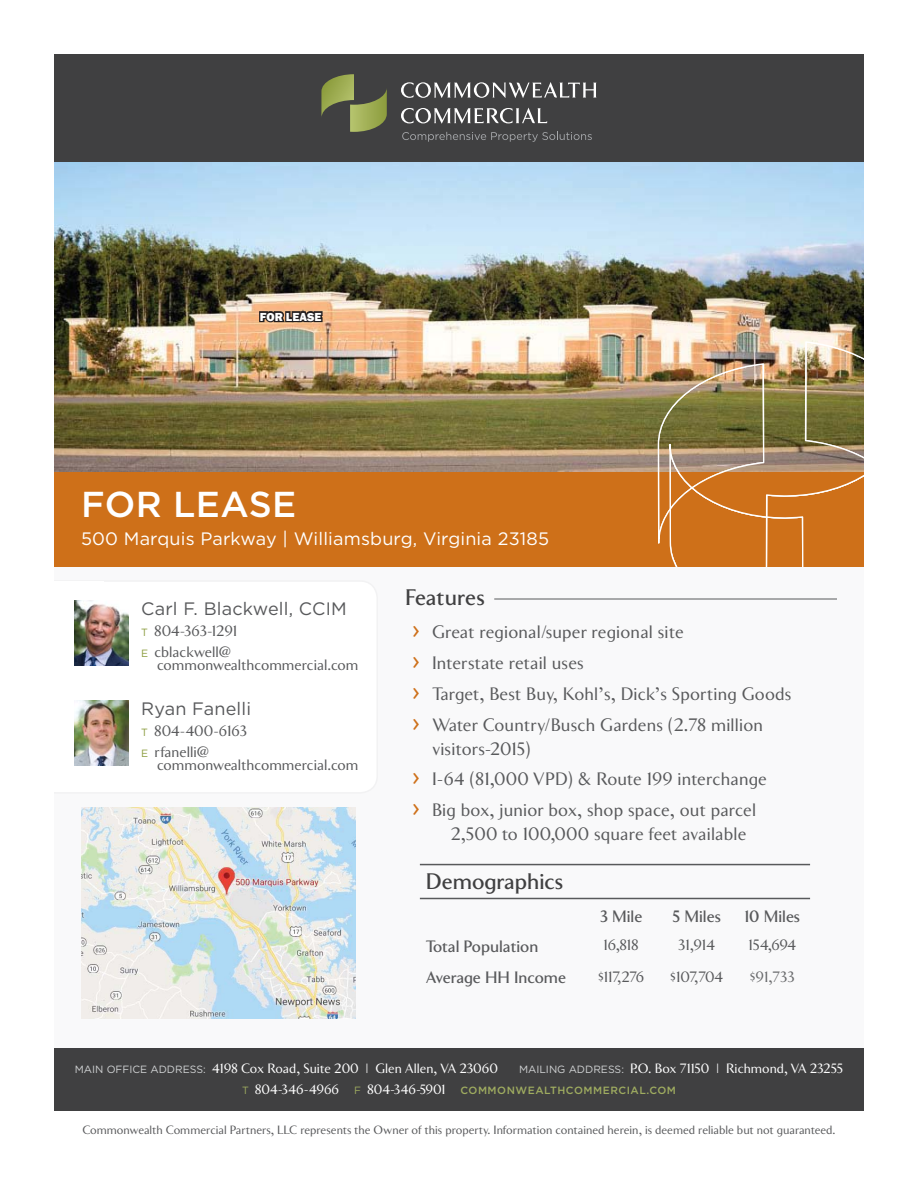
<style>
.page{position:relative;width:918px;height:1188px;background:#fff}
.page>*{position:absolute;margin:0;border:0;box-sizing:border-box;transform-origin:0 0}
.t1{font:500 36px "Gotham";letter-spacing:.01em;color:#fff}
.t2{font:500 22.5px "Clarice";color:#404041}
.t3{font:18px/30.8px "Clarice";letter-spacing:.01em;color:#58595b}
.t4{font:18px "Gotham";letter-spacing:.01em;color:#fff}
.t5{font:18px "Gotham";letter-spacing:.01em;color:#58595b}
.t6{font:500 16.5px "Clarice";color:#58595b}
.t7{font:15px/21px "Clarice";color:#58595b}
.t8{font:15px "Clarice";color:#696a6c}
.t9{font:13.5px "Clarice";color:#fff}
.t10{font:12px "Clarice";color:#58595b}
.t11{font:800 12px "Franklin Gothic";color:#fff}
.t12{font:500 10.5px "Gotham";letter-spacing:.05em;color:#9fac60}
.s1{font-family:"Gotham";font-size:10.5px;color:#8a9b3c}
.s2{font-family:"Gotham";font-size:25.5px;color:#ce7019}
.s3{font-family:"Gotham";font-size:10.5px;color:#d1d3d4}
.s4{font-family:"Gotham";font-size:10.5px;color:#9fac60}
.s5{font-weight:400}
.s6{font-family:"Clarice";font-weight:400;font-size:13.5px;color:#fff}
</style>
<div class="page">
<div style="left:54px;top:472px;width:810px;height:639px;background:#f9f9fa"></div>
<img style="left:54px;top:162px;width:810px;height:310px">
<div style="left:54px;top:472px;width:810px;height:95px;background:#ce7019"></div>
<img style="left:658px;top:342px;width:206px;height:225px">
<div style="left:54px;top:54px;width:810px;height:108px;background:#404041"></div>
<svg style="left:401px;top:82px;width:196px;height:16px"></svg>
<svg style="left:401px;top:108px;width:146px;height:16px"></svg>
<svg style="left:402px;top:132px;width:190px;height:10px"></svg>
<svg style="left:321px;top:74px;width:66px;height:58px"></svg>
<div style="left:54px;top:582px;width:49px;height:210px;background:#fff"></div>
<img style="left:74px;top:601px;width:54px;height:64px">
<img style="left:74px;top:700px;width:54px;height:65px">
<img style="left:81px;top:807px;width:274px;height:212px">
<hr style="left:494px;top:599px;width:343px;height:1px;background:#58595b">
<div style="left:54px;top:1048px;width:810px;height:63px;background:#404041"></div>
<hr style="left:420px;top:864px;width:390px;height:1px;background:#58595b">
<hr style="left:420px;top:898px;width:390px;height:1px;background:#58595b">
<svg style="left:258px;top:309px;width:66px;height:16px"></svg>
<p class="t11" style="left:260px;top:310px;width:63px">FOR LEASE</p>
<h1 class="t1" style="left:81px;top:492px;width:217px">FOR LEASE</h1>
<p class="t4" style="left:81px;top:528px;width:470px">500 Marquis Parkway | Williamsburg, Virginia 23185</p>
<p class="t5" style="left:141px;top:598px;width:207px">Carl F. Blackwell, CCIM</p>
<p class="t7" style="left:141px;top:621px;width:97px"><span class="s1">T</span> 804-363-1291<br><span class="s1">E</span> cblackwell@</p>
<p class="t7" style="left:157px;top:656px;width:203px">commonwealthcommercial.com</p>
<p class="t5" style="left:141px;top:698px;width:111px">Ryan Fanelli</p>
<p class="t7" style="left:141px;top:721px;width:108px"><span class="s1">T</span> 804-400-6163<br><span class="s1">E</span> rfanelli@</p>
<p class="t7" style="left:157px;top:756px;width:203px">commonwealthcommercial.com</p>
<p class="t2" style="left:405px;top:584px;width:81px">Features</p>
<p class="t3" style="left:412px;top:618px;width:381px"><span class="s2">›</span> Great regional/super regional site<br><span class="s2">›</span> Interstate retail uses<br><span class="s2">›</span> Target, Best Buy, Kohl’s, Dick’s Sporting Goods <span class="s2">›</span> Water Country/Busch Gardens (2.78 million</p>
<p class="t3" style="left:412px;top:734px;width:357px;text-indent:20px">visitors-2015)<br><span class="s2">›</span> I-64 (81,000 VPD) &amp; Route 199 interchange <span class="s2">›</span> Big box, junior box, shop space, out parcel</p>
<p class="t3" style="left:451px;top:820px;width:297px">2,500 to 100,000 square feet available</p>
<p class="t2" style="left:426px;top:868px;width:139px">Demographics</p>
<p class="t6" style="left:600px;top:907px;width:44px">3 Mile</p>
<p class="t6" style="left:673px;top:907px;width:50px">5 Miles</p>
<p class="t6" style="left:744px;top:907px;width:57px">10 Miles</p>
<p class="t6" style="left:426px;top:936px;width:114px">Total Population</p>
<p class="t7" style="left:604px;top:936px;width:37px">16,818</p>
<p class="t7" style="left:678px;top:936px;width:38px">31,914</p>
<p class="t7" style="left:749px;top:936px;width:49px">154,694</p>
<p class="t6" style="left:426px;top:968px;width:142px">Average HH Income</p>
<p class="t7" style="left:598px;top:968px;width:48px">$117,276</p>
<p class="t7" style="left:670px;top:968px;width:54px">$107,704</p>
<p class="t8" style="left:750px;top:971px;width:47px">$91,733</p>
<p class="t9" style="left:75px;top:1063px;width:425px"><span class="s3">MAIN OFFICE ADDRESS:</span> 4198 Cox Road, Suite 200 | Glen Allen, VA 23060</p>
<p class="t9" style="left:519px;top:1063px;width:326px"><span class="s3">MAILING ADDRESS:</span> P.O. Box 71150 | Richmond, VA 23255</p>
<p class="t9" style="left:242px;top:1084px;width:99px"><span class="s4">T</span> 804-346-4966</p>
<p class="t12" style="left:354px;top:1086px;width:323px"><span class="s5">F</span> <span class="s6">804-346-5901</span> COMMONWEALTHCOMMERCIAL.COM</p>
<p class="t10" style="left:82px;top:1125px;width:755px">Commonwealth Commercial Partners, LLC represents the Owner of this property. Information contained herein, is deemed reliable but not guaranteed.</p>
</div>
